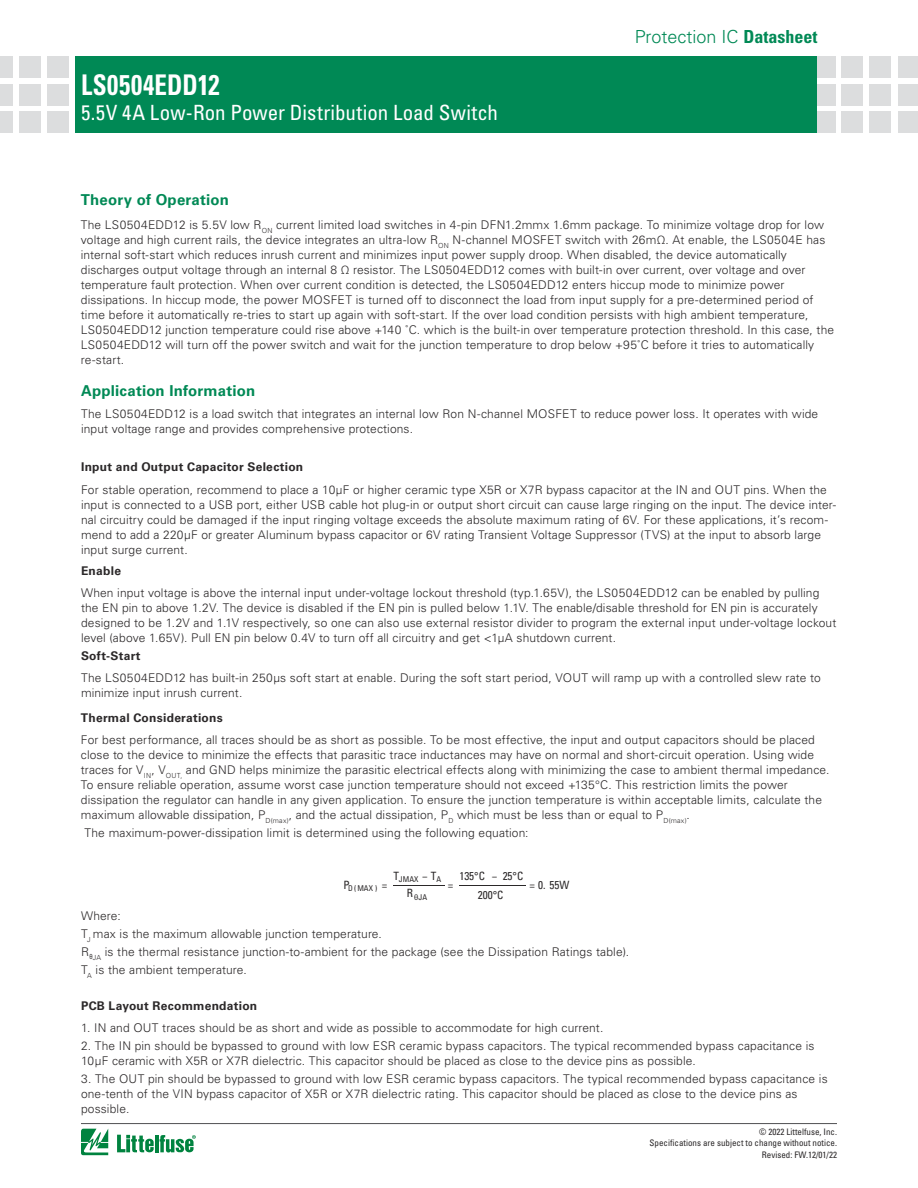
<style>
.page{position:relative;width:918px;height:1188px;background:#fff}
.page>*{position:absolute;margin:0;border:0;box-sizing:border-box;transform-origin:0 0}
.t1{font:700 condensed 28.5px "Univers LT Std";letter-spacing:.02em;color:#fff;scale:.88 1}
.t2{font:condensed 21px "Univers LT Std";letter-spacing:.005em;color:#fff}
.t3{font:300 18px "Univers LT Std";color:#008955}
.t4{font:700 15px "Univers LT Std";letter-spacing:.01em;color:#008955}
.t5{font:300 12px/15px "Univers LT Std";letter-spacing:.01em;color:#2b2829}
.t6{font:700 12px "Univers LT Std";letter-spacing:.02em;color:#2b2829}
.t7{font:condensed 11.4px/18.6px "Univers LT Std";color:#2b2829;text-align:center}
.t8{font:condensed 9px/10.8px "Univers LT Std";color:#2b2829;text-align:right}
.t9{font:condensed 7.95px "Univers LT Std";letter-spacing:.01em;color:#2b2829}
.s1{font-weight:700;font-stretch:condensed}
.s2{font-family:"Myriad Pro";font-stretch:normal}
</style>
<div class="page">
<div style="left:870px;top:56px;width:21px;height:21px;background:#dcddde"></div>
<div style="left:870px;top:84px;width:21px;height:21px;background:#dcddde"></div>
<div style="left:870px;top:112px;width:21px;height:21px;background:#dcddde"></div>
<div style="left:814px;top:56px;width:21px;height:21px;background:#dcddde"></div>
<div style="left:814px;top:84px;width:21px;height:21px;background:#dcddde"></div>
<div style="left:814px;top:112px;width:21px;height:21px;background:#dcddde"></div>
<div style="left:842px;top:56px;width:21px;height:21px;background:#dcddde"></div>
<div style="left:842px;top:84px;width:21px;height:21px;background:#dcddde"></div>
<div style="left:842px;top:112px;width:21px;height:21px;background:#dcddde"></div>
<div style="left:898px;top:56px;width:20px;height:21px;background:#dcddde"></div>
<div style="left:898px;top:84px;width:20px;height:21px;background:#dcddde"></div>
<div style="left:898px;top:112px;width:20px;height:21px;background:#dcddde"></div>
<div style="left:75px;top:56px;width:741px;height:77px;background:#008955"></div>
<div style="left:47px;top:56px;width:21px;height:21px;background:#dcddde"></div>
<div style="left:47px;top:84px;width:21px;height:21px;background:#dcddde"></div>
<div style="left:47px;top:112px;width:21px;height:21px;background:#dcddde"></div>
<div style="left:19px;top:56px;width:21px;height:21px;background:#dcddde"></div>
<div style="left:19px;top:84px;width:21px;height:21px;background:#dcddde"></div>
<div style="left:19px;top:112px;width:21px;height:21px;background:#dcddde"></div>
<div style="left:0;top:56px;width:13px;height:21px;background:#dcddde"></div>
<div style="left:0;top:84px;width:13px;height:21px;background:#dcddde"></div>
<div style="left:0;top:112px;width:13px;height:21px;background:#dcddde"></div>
<hr style="left:81px;top:1123px;width:756px;height:1px;background:#505052">
<svg style="left:81px;top:1129px;width:27px;height:26px"></svg>
<hr style="left:155px;top:1135px;width:3px;height:17px;background:#00833f">
<svg style="left:160px;top:1135px;width:36px;height:18px"></svg>
<svg style="left:117px;top:1135px;width:37px;height:17px"></svg>
<hr style="left:393px;top:885px;width:52px;height:1px;background:#2b2829">
<hr style="left:459px;top:885px;width:67px;height:1px;background:#2b2829">
<h1 class="t1" style="left:81px;top:68px;width:159px">LS0504EDD12</h1>
<h2 class="t2" style="left:81px;top:101px;width:419px">5.5V 4A Low-Ron Power Distribution Load Switch</h2>
<h3 class="t3" style="left:635px;top:26px;width:184px">Protection IC <span class="s1">Datasheet</span></h3>
<p class="t4" style="left:81px;top:194px;width:150px">Theory of Operation</p>
<p class="t5" style="left:81px;top:218px;width:755px">The LS0504EDD12 is 5.5V low R<sub>ON</sub> current limited load switches in 4-pin DFN1.2mmx 1.6mm package. To minimize voltage drop for low voltage and high current rails, the device integrates an ultra-low R<sub>ON</sub> N-channel MOSFET switch with 26mΩ. At enable, the LS0504E has internal soft-start which reduces inrush current and minimizes input power supply droop. When disabled, the device automatically discharges output voltage through an internal 8 Ω resistor. The LS0504EDD12 comes with built-in over current, over voltage and over temperature fault protection. When over current condition is detected, the LS0504EDD12 enters hiccup mode to minimize power dissipations. In hiccup mode, the power MOSFET is turned off to disconnect the load from input supply for a pre-determined period of time before it automatically re-tries to start up again with soft-start. If the over load condition persists with high ambient temperature, LS0504EDD12 junction temperature could rise above +140 ˚C. which is the built-in over temperature protection threshold. In this case, the LS0504EDD12 will turn off the power switch and wait for the junction temperature to drop below +95˚C before it tries to automatically re-start.</p>
<p class="t4" style="left:81px;top:384px;width:176px">Application Information</p>
<p class="t5" style="left:81px;top:407px;width:739px">The LS0504EDD12 is a load switch that integrates an internal low Ron N-channel MOSFET to reduce power loss. It operates with wide input voltage range and provides comprehensive protections.</p>
<p class="t6" style="left:81px;top:462px;width:224px">Input and Output Capacitor Selection</p>
<p class="t5" style="left:81px;top:483px;width:756px">For stable operation, recommend to place a 10μF or higher ceramic type X5R or X7R bypass capacitor at the IN and OUT pins. When the input is connected to a USB port, either USB cable hot plug-in or output short circuit can cause large ringing on the input. The device inter&shy;nal circuitry could be damaged if the input ringing voltage exceeds the absolute maximum rating of 6V. For these applications, it’s recom&shy;mend to add a 220µF or greater Aluminum bypass capacitor or 6V rating Transient Voltage Suppressor (TVS) at the input to absorb large input surge current.</p>
<p class="t6" style="left:81px;top:566px;width:41px">Enable</p>
<p class="t5" style="left:81px;top:586px;width:757px">When input voltage is above the internal input under-voltage lockout threshold (typ.1.65V), the LS0504EDD12 can be enabled by pulling the EN pin to above 1.2V. The device is disabled if the EN pin is pulled below 1.1V. The enable/disable threshold for EN pin is accurately designed to be 1.2V and 1.1V respectively, so one can also use external resistor divider to program the external input under-voltage lockout level (above 1.65V). Pull EN pin below 0.4V to turn off all circuitry and get &lt;1µA shutdown current.</p>
<p class="t6" style="left:81px;top:651px;width:61px">Soft-Start</p>
<p class="t5" style="left:81px;top:671px;width:741px">The LS0504EDD12 has built-in 250µs soft start at enable. During the soft start period, VOUT will ramp up with a controlled slew rate to minimize input inrush current.</p>
<p class="t6" style="left:81px;top:713px;width:143px">Thermal Considerations</p>
<p class="t5" style="left:81px;top:733px;width:750px">For best performance, all traces should be as short as possible. To be most effective, the input and output capacitors should be placed close to the device to minimize the effects that parasitic trace inductances may have on normal and short-circuit operation. Using wide traces for V<sub>IN</sub>, V<sub>OUT,</sub> and GND helps minimize the parasitic electrical effects along with minimizing the case to ambient thermal impedance.<br>To ensure reliable operation, assume worst case junction temperature should not exceed +135°C. This restriction limits the power dissipation the regulator can handle in any given application. To ensure the junction temperature is within acceptable limits, calculate the maximum allowable dissipation, P<sub>D(max)</sub>, and the actual dissipation, P<sub>D</sub> which must be less than or equal to P<sub>D(max)</sub>.</p>
<p class="t5" style="left:85px;top:826px;width:446px">The maximum-power-dissipation limit is determined using the following equation:</p>
<p class="t7" style="left:459px;top:867px;width:65px">135°C − 25°C<br>200°C</p>
<p class="t7" style="left:529px;top:876px;width:41px">= 0. 55W</p>
<p class="t9" style="left:393px;top:876px;width:49px"><sup>T</sup>JMAX <sup>−</sup> <sup>T</sup>A</p>
<p class="t9" style="left:343px;top:885px;width:45px"><sup>P</sup>D(MAX ) <sup>=</sup></p>
<p class="t7" style="left:448px;top:876px;width:7px">=</p>
<p class="t9" style="left:407px;top:894px;width:22px"><sup>R</sup><span class="s2">θ</span>JA</p>
<p class="t5" style="left:81px;top:908px;width:550px;line-height:18px">Where:<br>T<sub>J</sub> max is the maximum allowable junction temperature.<br>R<sub>θ</sub><sub>JA</sub> is the thermal resistance junction-to-ambient for the package (see the Dissipation Ratings table).<br>T<sub>A</sub> is the ambient temperature.</p>
<p class="t6" style="left:81px;top:1001px;width:178px">PCB Layout Recommendation</p>
<p class="t5" style="left:81px;top:1021px;width:524px">1. IN and OUT traces should be as short and wide as possible to accommodate for high current.</p>
<p class="t5" style="left:81px;top:1039px;width:735px">2. The IN pin should be bypassed to ground with low ESR ceramic bypass capacitors. The typical recommended bypass capacitance is<br>10μF ceramic with X5R or X7R dielectric. This capacitor should be placed as close to the device pins as possible.</p>
<p class="t5" style="left:81px;top:1072px;width:748px">3. The OUT pin should be bypassed to ground with low ESR ceramic bypass capacitors. The typical recommended bypass capacitance is one-tenth of the VIN bypass capacitor of X5R or X7R dielectric rating. This capacitor should be placed as close to the device pins as possible.</p>
<p class="t8" style="left:650px;top:1127px;width:189px">© 2022 Littelfuse, Inc.<br>Specifications are subject to change without notice.</p>
<p class="t8" style="left:762px;top:1150px;width:77px">Revised: FW.12/01/22</p>
</div>
